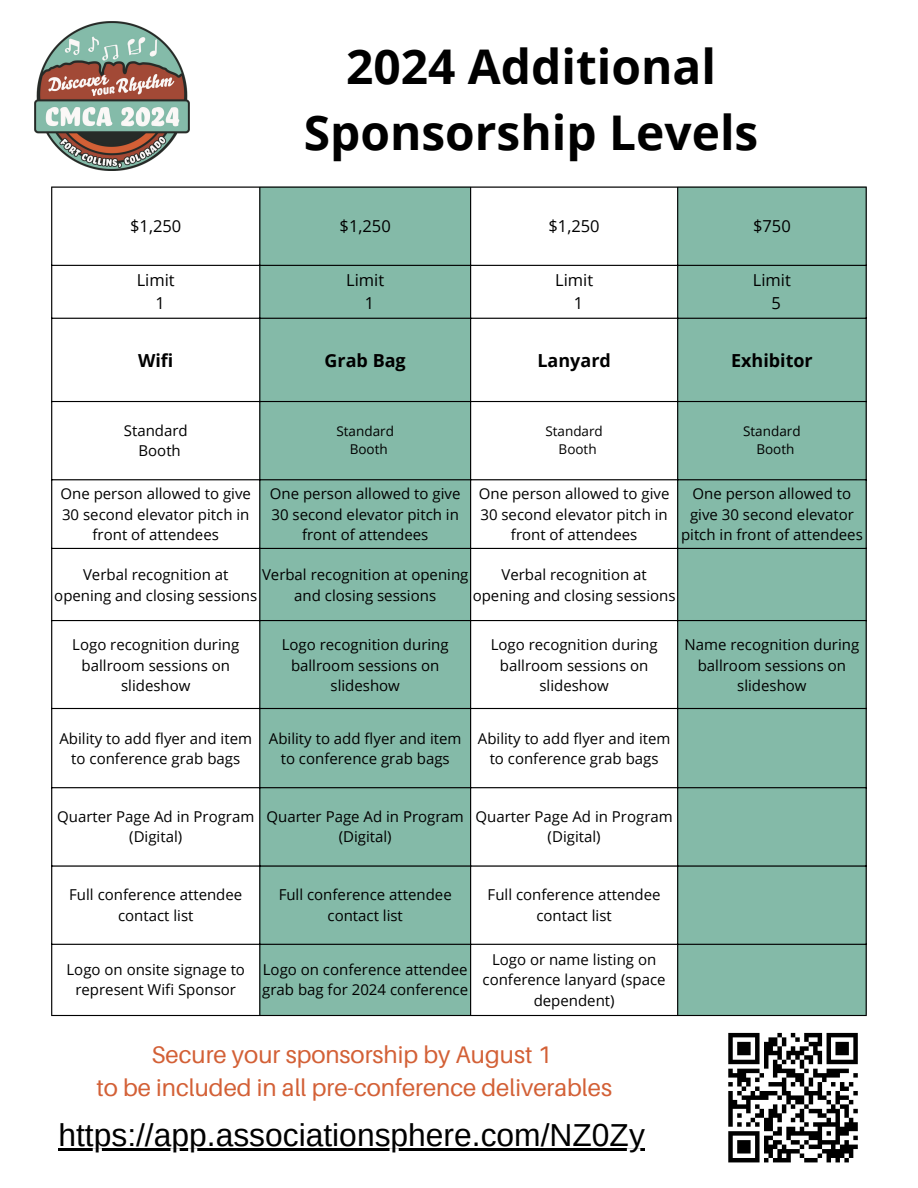
<style>
.page{position:relative;width:918px;height:1188px;background:#fff}
.page>*{position:absolute;margin:0;border:0;box-sizing:border-box;transform-origin:0 0}
.t1{font:700 47.85px/66px "Open Sans";color:#000;text-align:center}
.t2{font:31.8px "Arimo";color:#000}
.t3{font:24px/32.7px "Aileron";color:#d36036;text-align:center}
.t4{font:700 18px "Open Sans";color:#000}
.t5{font:16.5px/22.5px "Open Sans";color:#000;text-align:center}
.t6{font:15px/20.2px "Open Sans";color:#000;text-align:center}
.t7{font:13.5px/18px "Open Sans";color:#000;text-align:center}
</style>
<div class="page">
<svg style="left:260px;top:188px;width:606px;height:827px;fill:#84baa8"></svg>
<hr style="left:51px;top:188px;width:1px;height:827px;background:#000">
<hr style="left:259px;top:188px;width:1px;height:827px;background:#000">
<hr style="left:470px;top:188px;width:1px;height:827px;background:#000">
<hr style="left:677px;top:188px;width:1px;height:827px;background:#000">
<hr style="left:866px;top:188px;width:1px;height:827px;background:#000">
<hr style="left:51px;top:187px;width:816px;height:1px;background:#000">
<hr style="left:51px;top:265px;width:816px;height:1px;background:#000">
<hr style="left:51px;top:318px;width:816px;height:1px;background:#000">
<hr style="left:51px;top:401px;width:816px;height:1px;background:#000">
<hr style="left:51px;top:479px;width:816px;height:1px;background:#000">
<hr style="left:51px;top:548px;width:816px;height:1px;background:#000">
<hr style="left:51px;top:620px;width:816px;height:1px;background:#000">
<hr style="left:51px;top:708px;width:816px;height:1px;background:#000">
<hr style="left:51px;top:787px;width:816px;height:1px;background:#000">
<hr style="left:51px;top:865px;width:816px;height:2px;background:#000">
<hr style="left:51px;top:944px;width:816px;height:1px;background:#000">
<hr style="left:51px;top:1015px;width:816px;height:1px;background:#000">
<img style="left:34px;top:21px;width:156px;height:150px">
<svg style="left:728px;top:1032px;width:130px;height:131px"></svg>
<hr style="left:58px;top:1149px;width:587px;height:2px;background:#000">
<h1 class="t1" style="left:304px;top:33px;width:456px">2024 Additional<br>Sponsorship Levels</h1>
<p class="t5" style="left:130px;top:214px;width:53px">$1,250</p>
<p class="t5" style="left:340px;top:214px;width:53px">$1,250</p>
<p class="t5" style="left:549px;top:214px;width:53px">$1,250</p>
<p class="t5" style="left:753px;top:214px;width:39px">$750</p>
<p class="t5" style="left:137px;top:269px;width:40px">Limit<br>1</p>
<p class="t5" style="left:346px;top:269px;width:40px">Limit<br>1</p>
<p class="t5" style="left:555px;top:269px;width:40px">Limit<br>1</p>
<p class="t5" style="left:753px;top:269px;width:40px">Limit<br>5</p>
<p class="t4" style="left:138px;top:348px;width:37px">Wifi</p>
<p class="t4" style="left:325px;top:348px;width:83px">Grab Bag</p>
<p class="t4" style="left:537px;top:348px;width:75px">Lanyard</p>
<p class="t4" style="left:731px;top:348px;width:83px">Exhibitor</p>
<p class="t6" style="left:124px;top:420px;width:65px">Standard<br>Booth</p>
<p class="t7" style="left:336px;top:422px;width:59px">Standard<br>Booth</p>
<p class="t7" style="left:545px;top:422px;width:59px">Standard<br>Booth</p>
<p class="t7" style="left:743px;top:422px;width:59px">Standard<br>Booth</p>
<p class="t6" style="left:61px;top:484px;width:192px">One person allowed to give<br>30 second elevator pitch in front of attendees</p>
<p class="t6" style="left:270px;top:484px;width:192px">One person allowed to give<br>30 second elevator pitch in front of attendees</p>
<p class="t6" style="left:479px;top:484px;width:192px">One person allowed to give<br>30 second elevator pitch in front of attendees</p>
<p class="t6" style="left:681px;top:484px;width:183px">One person allowed to give 30 second elevator pitch in front of attendees</p>
<p class="t6" style="left:54px;top:565px;width:204px">Verbal recognition at opening and closing sessions</p>
<p class="t6" style="left:262px;top:565px;width:208px">Verbal recognition at opening and closing sessions</p>
<p class="t6" style="left:473px;top:565px;width:204px">Verbal recognition at opening and closing sessions</p>
<p class="t6" style="left:72px;top:634px;width:168px">Logo recognition during ballroom sessions on slideshow</p>
<p class="t6" style="left:282px;top:634px;width:168px">Logo recognition during ballroom sessions on slideshow</p>
<p class="t6" style="left:491px;top:634px;width:168px">Logo recognition during ballroom sessions on slideshow</p>
<p class="t6" style="left:685px;top:634px;width:176px">Name recognition during ballroom sessions on slideshow</p>
<p class="t6" style="left:59px;top:728px;width:194px">Ability to add flyer and item to conference grab bags</p>
<p class="t6" style="left:269px;top:728px;width:194px">Ability to add flyer and item to conference grab bags</p>
<p class="t6" style="left:478px;top:728px;width:194px">Ability to add flyer and item to conference grab bags</p>
<p class="t6" style="left:57px;top:806px;width:199px">Quarter Page Ad in Program (Digital)</p>
<p class="t6" style="left:267px;top:806px;width:199px">Quarter Page Ad in Program (Digital)</p>
<p class="t6" style="left:476px;top:806px;width:199px">Quarter Page Ad in Program (Digital)</p>
<p class="t6" style="left:69px;top:884px;width:175px">Full conference attendee contact list</p>
<p class="t6" style="left:279px;top:884px;width:175px">Full conference attendee contact list</p>
<p class="t6" style="left:488px;top:884px;width:175px">Full conference attendee contact list</p>
<p class="t6" style="left:67px;top:959px;width:180px">Logo on onsite signage to represent Wifi Sponsor</p>
<p class="t6" style="left:262px;top:959px;width:207px;text-align:left">Logo on conference attendee grab bag for 2024 conference</p>
<p class="t6" style="left:483px;top:949px;width:185px">Logo or name listing on conference lanyard (space dependent)</p>
<h3 class="t3" style="left:96px;top:1038px;width:517px">Secure your sponsorship by August 1<br>to be included in all pre-conference deliverables</h3>
<h2 class="t2" style="left:58px;top:1118px;width:588px">https://app.associationsphere.com/NZ0Zy</h2>
</div>
